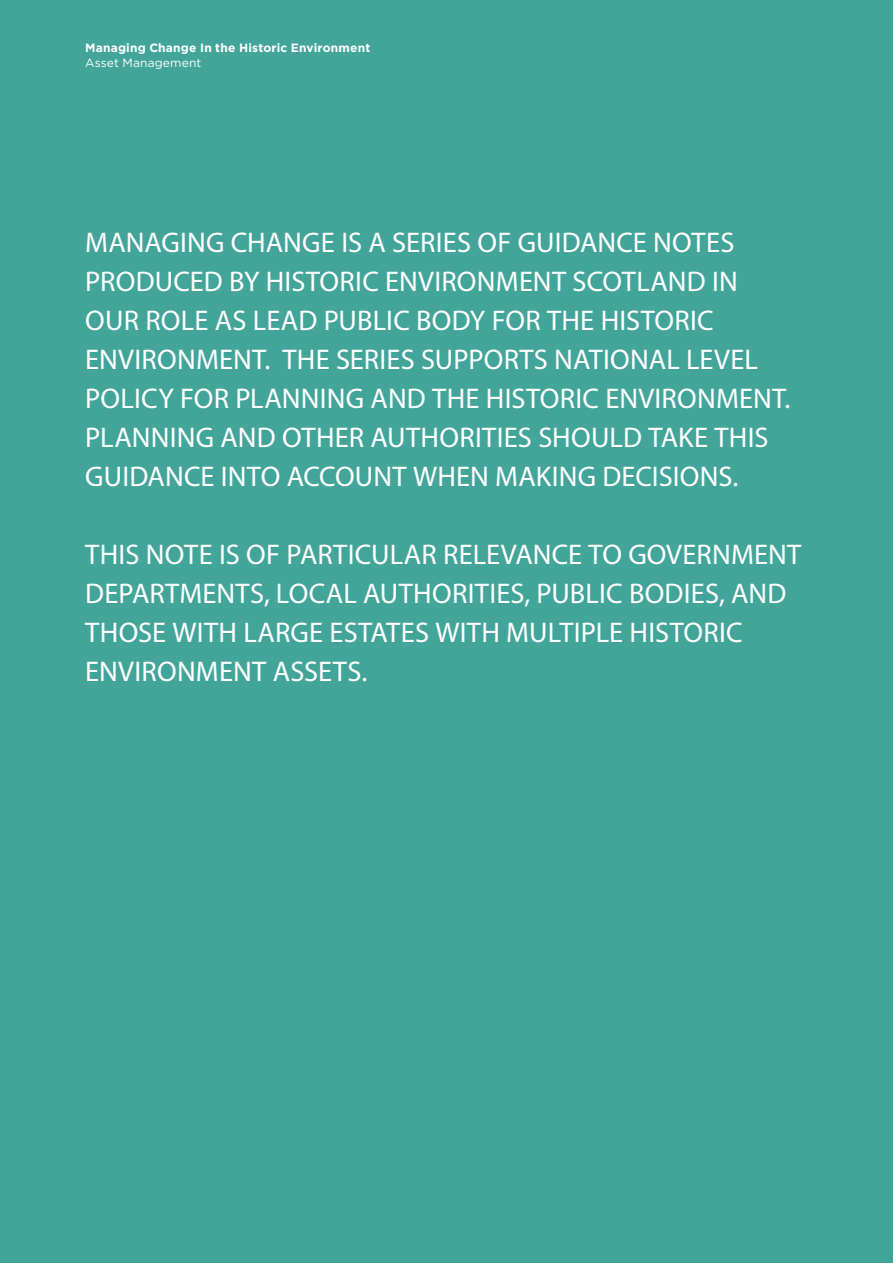
<style>
.page{position:relative;width:893px;height:1263px;background:#43a59a}
.page>*{position:absolute;margin:0;border:0;box-sizing:border-box;transform-origin:0 0}
.t1{font:28.5px/39px "Myriad Pro";letter-spacing:.01em;color:#fff}
.t2{font:700 12px "Gotham";letter-spacing:.015em;color:#fff}
.t3{font:12px "Gotham";letter-spacing:.015em;color:#fff}
</style>
<div class="page">
<p class="t2" style="left:85px;top:40px;width:287px">Managing Change In the Historic Environment</p>
<p class="t3" style="left:85px;top:55px;width:118px">Asset Management</p>
<p class="t1" style="left:85px;top:222px;width:707px">MANAGING CHANGE IS A SERIES OF GUIDANCE NOTES PRODUCED BY HISTORIC ENVIRONMENT SCOTLAND IN OUR ROLE AS LEAD PUBLIC BODY FOR THE HISTORIC ENVIRONMENT. THE SERIES SUPPORTS NATIONAL LEVEL POLICY FOR PLANNING AND THE HISTORIC ENVIRONMENT.<br>PLANNING AND OTHER AUTHORITIES SHOULD TAKE THIS GUIDANCE INTO ACCOUNT WHEN MAKING DECISIONS.</p>
<h2 class="t1" style="left:85px;top:534px;width:718px">THIS NOTE IS OF PARTICULAR RELEVANCE TO GOVERNMENT DEPARTMENTS, LOCAL AUTHORITIES, PUBLIC BODIES, AND THOSE WITH LARGE ESTATES WITH MULTIPLE HISTORIC ENVIRONMENT ASSETS.</h2>
</div>
